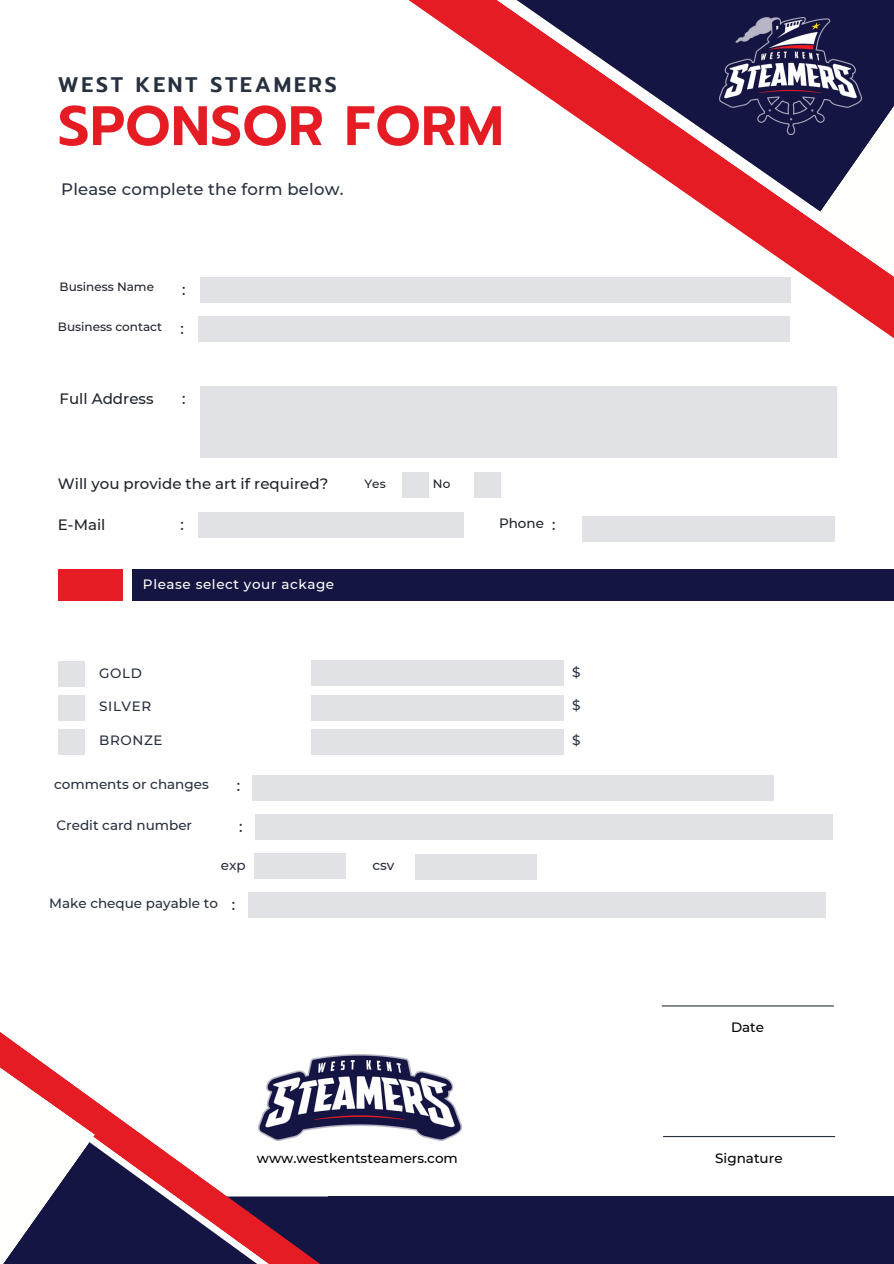
<style>
.page{position:relative;width:894px;height:1264px;background:#fff}
.page>*{position:absolute;margin:0;border:0;box-sizing:border-box;transform-origin:0 0}
.t1{font:600 55.5px "Prompt";letter-spacing:.01em;color:#e61c25}
.t2{font:600 21px "Prompt";letter-spacing:.13em;color:#27303f}
.t3{font:500 16.5px "Montserrat";letter-spacing:.01em;color:#27303f}
.t4{font:500 15px "Montserrat";color:#1e232b}
.t5{font:500 13.5px "Montserrat";color:#27303f}
.t6{font:500 13.5px "Montserrat";color:#000}
.t7{font:500 13.5px "Montserrat";letter-spacing:.045em;color:#fff}
.t8{font:500 13.5px "Montserrat";color:#1e232b}
.t9{font:500 12px "Montserrat";color:#1e232b}
</style>
<div class="page">
<div style="left:198px;top:512px;width:266px;height:25px;background:#e1e2e6"></div>
<div style="left:582px;top:516px;width:252px;height:26px;background:#e1e2e6"></div>
<div style="left:58px;top:661px;width:26px;height:26px;background:#e1e2e6"></div>
<div style="left:58px;top:695px;width:26px;height:25px;background:#e1e2e6"></div>
<div style="left:58px;top:729px;width:26px;height:25px;background:#e1e2e6"></div>
<div style="left:254px;top:853px;width:92px;height:26px;background:#e1e2e6"></div>
<svg style="left:408px;top:0;width:485px;height:342px"></svg>
<div style="left:328px;top:1196px;width:565px;height:67px;background:#151543"></div>
<svg style="left:282px;top:1140px;width:46px;height:123px"></svg>
<svg style="left:95px;top:1101px;width:187px;height:162px"></svg>
<hr style="left:663px;top:1135px;width:171px;height:2px;background:#27303f">
<div style="left:132px;top:569px;width:761px;height:31px;background:#151543"></div>
<svg style="left:0;top:1032px;width:95px;height:231px"></svg>
<div style="left:255px;top:814px;width:577px;height:25px;background:#e1e2e6"></div>
<div style="left:58px;top:569px;width:64px;height:31px;background:#e61c25"></div>
<div style="left:200px;top:277px;width:590px;height:26px;background:#e1e2e6"></div>
<div style="left:200px;top:386px;width:636px;height:71px;background:#e1e2e6"></div>
<div style="left:402px;top:472px;width:26px;height:26px;background:#e1e2e6"></div>
<div style="left:474px;top:472px;width:26px;height:26px;background:#e1e2e6"></div>
<div style="left:311px;top:660px;width:252px;height:25px;background:#e1e2e6"></div>
<div style="left:311px;top:694px;width:252px;height:26px;background:#e1e2e6"></div>
<div style="left:311px;top:729px;width:252px;height:25px;background:#e1e2e6"></div>
<img style="left:719px;top:17px;width:142px;height:117px">
<div style="left:414px;top:854px;width:122px;height:26px;background:#e1e2e6"></div>
<div style="left:252px;top:774px;width:521px;height:26px;background:#e1e2e6"></div>
<div style="left:198px;top:316px;width:591px;height:26px;background:#e1e2e6"></div>
<img style="left:258px;top:1054px;width:203px;height:86px">
<hr style="left:662px;top:1005px;width:171px;height:1px;background:#27303f">
<div style="left:248px;top:892px;width:577px;height:26px;background:#e1e2e6"></div>
<p class="t2" style="left:58px;top:69px;width:280px">WEST KENT STEAMERS</p>
<p class="t1" style="left:58px;top:85px;width:447px">SPONSOR FORM</p>
<p class="t3" style="left:61px;top:179px;width:283px">Please complete the form below.</p>
<p class="t9" style="left:60px;top:280px;width:96px">Business Name</p>
<p class="t4" style="left:182px;top:280px;width:5px">:</p>
<p class="t9" style="left:58px;top:319px;width:106px">Business contact</p>
<p class="t4" style="left:180px;top:319px;width:5px">:</p>
<p class="t4" style="left:60px;top:389px;width:95px">Full Address</p>
<p class="t4" style="left:182px;top:389px;width:5px">:</p>
<p class="t4" style="left:58px;top:474px;width:272px">Will you provide the art if required?</p>
<p class="t4" style="left:58px;top:515px;width:49px">E-Mail</p>
<p class="t8" style="left:499px;top:515px;width:47px">Phone</p>
<p class="t9" style="left:364px;top:476px;width:23px">Yes</p>
<p class="t9" style="left:433px;top:476px;width:19px">No</p>
<p class="t4" style="left:180px;top:515px;width:5px">:</p>
<p class="t4" style="left:552px;top:515px;width:5px">:</p>
<p class="t7" style="left:143px;top:575px;width:193px">Please select your ackage</p>
<p class="t5" style="left:99px;top:664px;width:44px">GOLD</p>
<p class="t5" style="left:99px;top:697px;width:54px">SILVER</p>
<p class="t5" style="left:99px;top:732px;width:65px">BRONZE</p>
<p class="t5" style="left:54px;top:776px;width:156px">comments or changes</p>
<p class="t4" style="left:237px;top:776px;width:5px">:</p>
<p class="t5" style="left:56px;top:817px;width:137px">Credit card number</p>
<p class="t4" style="left:239px;top:817px;width:5px">:</p>
<p class="t5" style="left:221px;top:857px;width:26px">exp</p>
<p class="t5" style="left:372px;top:857px;width:24px">csv</p>
<p class="t5" style="left:49px;top:895px;width:170px">Make cheque payable to</p>
<p class="t4" style="left:232px;top:896px;width:5px">:</p>
<p class="t5" style="left:572px;top:664px;width:10px">$</p>
<p class="t5" style="left:572px;top:697px;width:10px">$</p>
<p class="t5" style="left:572px;top:731px;width:10px">$</p>
<p class="t6" style="left:257px;top:1149px;width:202px">www.westkentsteamers.com</p>
<p class="t6" style="left:730px;top:1019px;width:35px">Date</p>
<p class="t6" style="left:715px;top:1149px;width:69px">Signature</p>
</div>
